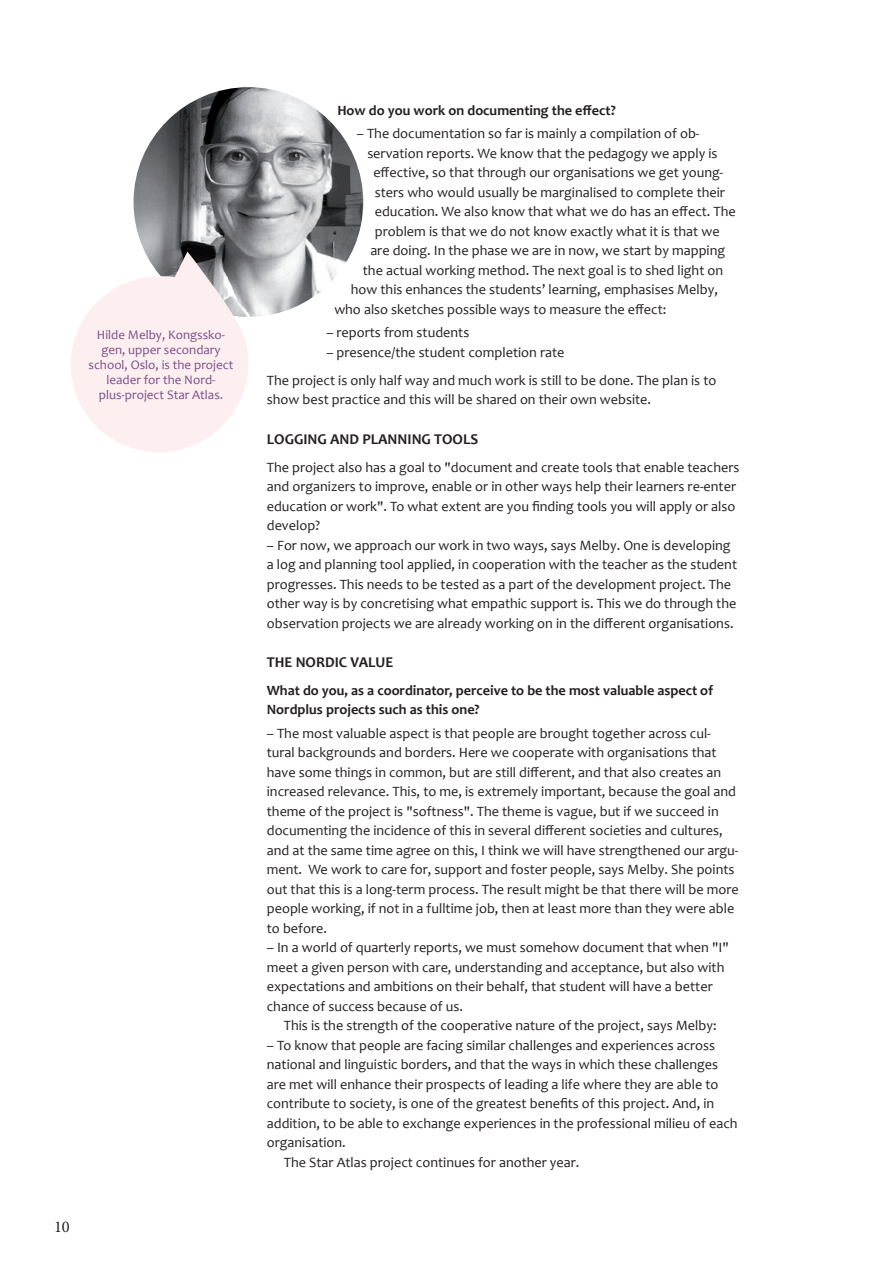
<style>
.page{position:relative;width:893px;height:1263px;background:#fff}
.page>*{position:absolute;margin:0;border:0;box-sizing:border-box;transform-origin:0 0}
.t1{font:16.5px "Minion Pro";color:#231f20}
.t2{font:700 15px "Candara";color:#231f20}
.t3{font:14.25px/19.5px "Candara";color:#231f20}
.t4{font:700 14.25px/19.5px "Candara";color:#231f20}
.t5{font:13.05px/15px "Candara";color:#794f88;text-align:center}
</style>
<div class="page">
<img style="left:134px;top:87px;width:229px;height:230px;border-radius:115px">
<svg style="left:71px;top:252px;width:188px;height:200px"></svg>
<p class="t5" style="left:89px;top:327px;width:146px">Hilde Melby, Kongssko&shy;gen, upper secondary school, Oslo, is the project leader for the Nord&shy;plus-project Star Atlas.</p>
<p class="t1" style="left:54px;top:1216px;width:17px">10</p>
<p class="t4" style="left:337px;top:100px;width:280px">How do you work on documenting the effect?</p>
<p class="t3" style="left:357px;top:124px;width:344px">– The documentation so far is mainly a compilation of ob-</p>
<p class="t3" style="left:367px;top:143px;width:352px">servation reports. We know that the pedagogy we apply is</p>
<p class="t3" style="left:373px;top:163px;width:351px">effective, so that through our organisations we get young-</p>
<p class="t3" style="left:375px;top:182px;width:352px">sters who would usually be marginalised to complete their</p>
<p class="t3" style="left:375px;top:202px;width:363px">education. We also know that what we do has an effect. The</p>
<p class="t3" style="left:375px;top:221px;width:346px">problem is that we do not know exactly what it is that we</p>
<p class="t3" style="left:370px;top:241px;width:356px">are doing. In the phase we are in now, we start by mapping</p>
<p class="t3" style="left:363px;top:260px;width:362px">the actual working method. The next goal is to shed light on</p>
<p class="t3" style="left:351px;top:280px;width:369px">how this enhances the students’ learning, emphasises Melby,</p>
<p class="t3" style="left:334px;top:299px;width:334px">who also sketches possible ways to measure the effect:</p>
<p class="t3" style="left:326px;top:323px;width:144px">– reports from students</p>
<p class="t3" style="left:267px;top:338px;width:451px;line-height:28px;text-indent:60px">– presence/the student completion rate<br>The project is only half way and much work is still to be done. The plan is to</p>
<p class="t3" style="left:267px;top:390px;width:386px">show best practice and this will be shared on their own website.</p>
<p class="t2" style="left:267px;top:429px;width:17px">LOGGI</p>
<p class="t2" style="left:308px;top:429px;width:171px">NG AND PLANNING TOOLS</p>
<p class="t3" style="left:267px;top:457px;width:474px">The project also has a goal to "document and create tools that enable teachers and organizers to improve, enable or in other ways help their learners re-enter education or work". To what extent are you finding tools you will apply or also develop?</p>
<p class="t3" style="left:267px;top:535px;width:472px">– For now, we approach our work in two ways, says Melby. One is developing a log and planning tool applied, in cooperation with the teacher as the student progresses. This needs to be tested as a part of the development project. The other way is by concretising what empathic support is. This we do through the observation projects we are already working on in the different organisations.</p>
<p class="t2" style="left:267px;top:652px;width:118px">THE NORDIC VALUE</p>
<p class="t4" style="left:267px;top:680px;width:448px">What do you, as a coordinator, perceive to be the most valuable aspect of<br>Nordplus projects such as this one?</p>
<p class="t3" style="left:267px;top:723px;width:474px">– The most valuable aspect is that people are brought together across cul&shy;tural backgrounds and borders. Here we cooperate with organisations that have some things in common, but are still different, and that also creates an increased relevance. This, to me, is extremely important, because the goal and theme of the project is "softness". The theme is vague, but if we succeed in documenting the incidence of this in several different societies and cultures, and at the same time agree on this, I think we will have strengthened our argu&shy;ment. We work to care for, support and foster people, says Melby. She points out that this is a long-term process. The result might be that there will be more people working, if not in a fulltime job, then at least more than they were able to before.</p>
<p class="t3" style="left:267px;top:938px;width:464px">– In a world of quarterly reports, we must somehow document that when "I" meet a given person with care, understanding and acceptance, but also with expectations and ambitions on their behalf, that student will have a better chance of success because of us.</p>
<p class="t3" style="left:284px;top:1016px;width:434px">This is the strength of the cooperative nature of the project, says Melby:</p>
<p class="t3" style="left:267px;top:1035px;width:450px">– To know that people are facing similar challenges and experiences across</p>
<p class="t3" style="left:267px;top:1055px;width:453px">national and linguistic borders, and that the ways in which these challenges</p>
<p class="t3" style="left:267px;top:1074px;width:453px">are met will enhance their prospects of leading a life where they are able to</p>
<p class="t3" style="left:267px;top:1094px;width:449px">contribute to society, is one of the greatest benefits of this project. And, in</p>
<p class="t3" style="left:267px;top:1113px;width:472px">addition, to be able to exchange experiences in the professional milieu of each</p>
<p class="t3" style="left:267px;top:1133px;width:81px">organisation.</p>
<p class="t3" style="left:284px;top:1152px;width:297px">The Star Atlas project continues for another year.</p>
</div>
